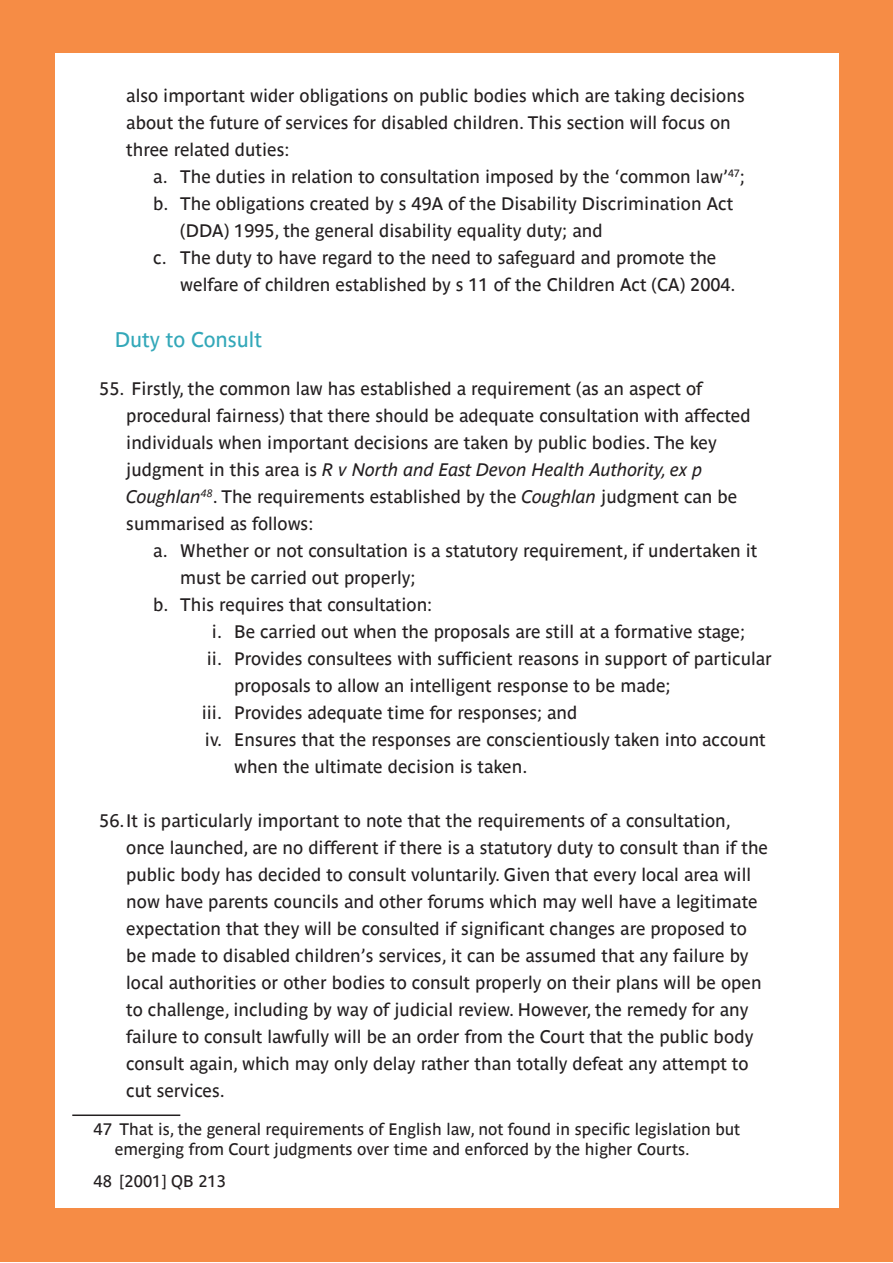
<style>
.page{position:relative;width:893px;height:1263px;background:#fff}
.page>*{position:absolute;margin:0;border:0;box-sizing:border-box;transform-origin:0 0}
.HEADING3{font:21px "Parisine Std";color:#33a8b9}
.Paragraph_Style_1{font:18px/27px "Parisine Std";color:#231f20}
.Paragraph_Style_1-2{font:16.5px/19.8px "Parisine Std";color:#231f20}
.s1{font-style:italic}
</style>
<div class="page">
<div style="left:0;top:0;width:893px;height:1262px;background:linear-gradient(to right,#f68c44,#f68d46)"></div>
<div style="left:55px;top:53px;width:783px;height:1154px;background:#fff"></div>
<hr style="left:72px;top:1114px;width:108px;height:2px;background:#231f20">
<p class="Paragraph_Style_1" style="left:126px;top:83px;width:620px">also important wider obligations on public bodies which are taking decisions about the future of services for disabled children. This section will focus on three related duties:</p>
<p class="Paragraph_Style_1" style="left:153px;top:164px;width:593px">a. The duties in relation to consultation imposed by the ‘common law’<sup>47</sup>;</p>
<p class="Paragraph_Style_1" style="left:180px;top:191px;width:554px;text-indent:-27px">b. The obligations created by s 49A of the Disability Discrimination Act (DDA) 1995, the general disability equality duty; and</p>
<p class="Paragraph_Style_1" style="left:180px;top:245px;width:557px;text-indent:-27px">c. The duty to have regard to the need to safeguard and promote the welfare of children established by s 11 of the Children Act (CA) 2004.</p>
<p class="HEADING3" style="left:115px;top:327px;width:149px">Duty to Consult</p>
<p class="Paragraph_Style_1" style="left:126px;top:375px;width:626px;text-indent:-27px">55. Firstly, the common law has established a requirement (as an aspect of procedural fairness) that there should be adequate consultation with affected individuals when important decisions are taken by public bodies. The key judgment in this area is <span class="s1">R v North and East Devon Health Authority, ex p Coughlan</span><sup>48</sup>. The requirements established by the <span class="s1">Coughlan</span> judgment can be summarised as follows:</p>
<p class="Paragraph_Style_1" style="left:180px;top:537px;width:579px;text-indent:-27px">a. Whether or not consultation is a statutory requirement, if undertaken it must be carried out properly;</p>
<p class="Paragraph_Style_1" style="left:153px;top:591px;width:281px">b. This requires that consultation:</p>
<p class="Paragraph_Style_1" style="left:212px;top:618px;width:535px">i. Be carried out when the proposals are still at a formative stage;</p>
<p class="Paragraph_Style_1" style="left:234px;top:645px;width:539px;text-indent:-27px">ii. Provides consultees with sufficient reasons in support of particular proposals to allow an intelligent response to be made;</p>
<p class="Paragraph_Style_1" style="left:202px;top:699px;width:377px">iii. Provides adequate time for responses; and</p>
<p class="Paragraph_Style_1" style="left:234px;top:726px;width:533px;text-indent:-29px">iv. Ensures that the responses are conscientiously taken into account when the ultimate decision is taken.</p>
<p class="Paragraph_Style_1" style="left:126px;top:807px;width:643px;text-indent:-27px">56.It is particularly important to note that the requirements of a consultation, once launched, are no different if there is a statutory duty to consult than if the public body has decided to consult voluntarily. Given that every local area will now have parents councils and other forums which may well have a legitimate expectation that they will be consulted if significant changes are proposed to be made to disabled children’s services, it can be assumed that any failure by local authorities or other bodies to consult properly on their plans will be open to challenge, including by way of judicial review. However, the remedy for any failure to consult lawfully will be an order from the Court that the public body consult again, which may only delay rather than totally defeat any attempt to cut services.</p>
<p class="Paragraph_Style_1-2" style="left:115px;top:1119px;width:627px;text-indent:-21px">47 That is, the general requirements of English law, not found in specific legislation but emerging from Court judgments over time and enforced by the higher Courts.</p>
<p class="Paragraph_Style_1-2" style="left:94px;top:1172px;width:134px">48 [2001] QB 213</p>
</div>
